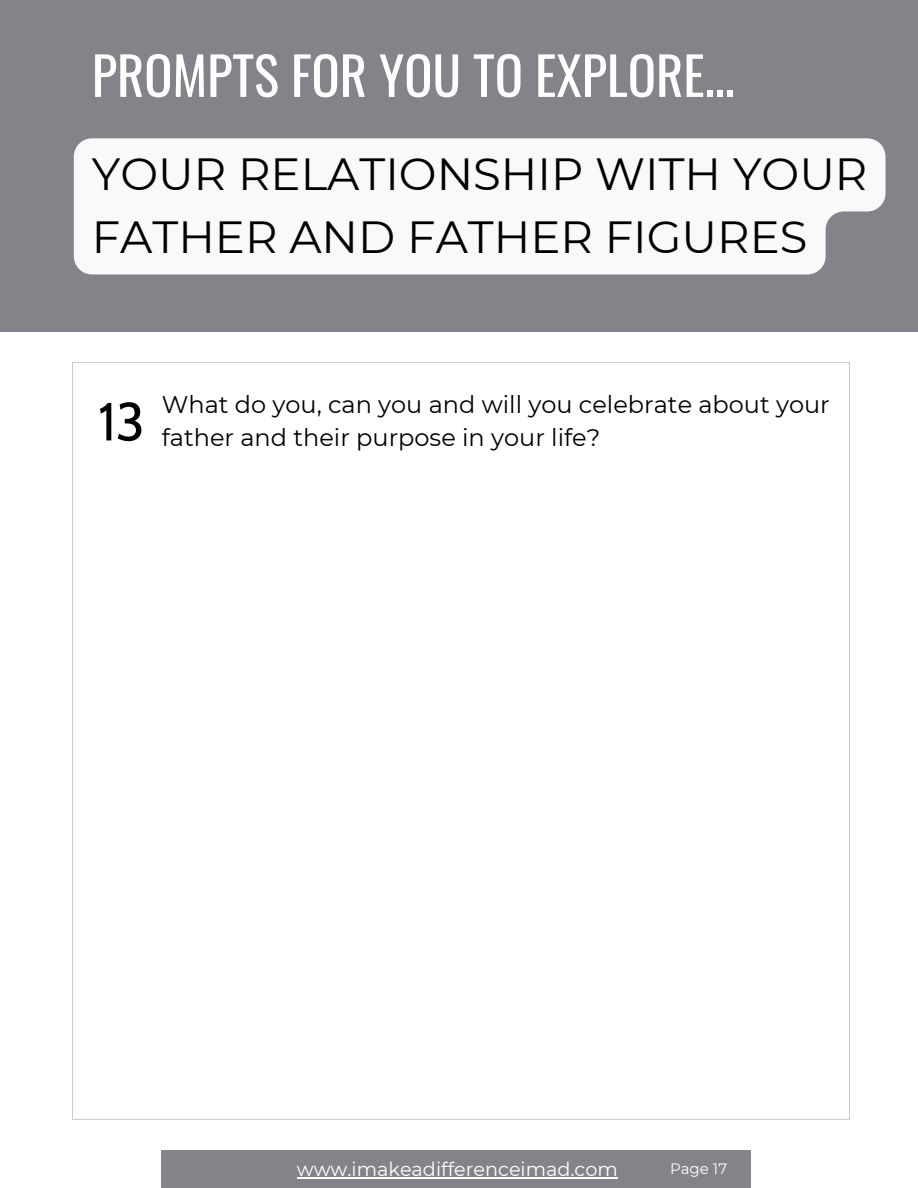
<style>
.page{position:relative;width:918px;height:1188px;background:#fff}
.page>*{position:absolute;margin:0;border:0;box-sizing:border-box;transform-origin:0 0}
.t1{font:53.55px "Cabin";color:#000}
.t2{font:52.5px "Oswald";color:#fff}
.t3{font:45px/63px "Montserrat";color:#000}
.t4{font:24px/32.5px "Montserrat";color:#000}
.t5{font:19.2px "Montserrat";color:#fff}
.t6{font:15px "Montserrat";color:#fff}
</style>
<div class="page">
<div style="left:0;top:0;width:918px;height:332px;background:#83848a"></div>
<div style="left:161px;top:1150px;width:589px;height:38px;background:#83848a"></div>
<hr style="left:297px;top:1177px;width:321px;height:1px;background:#fff">
<div style="left:74px;top:138px;width:812px;height:136px;background:#f9f9f9"></div>
<p class="t2" style="left:92px;top:34px;width:644px">PROMPTS FOR YOU TO EXPLORE...</p>
<h3 class="t3" style="left:92px;top:142px;width:777px">YOUR RELATIONSHIP WITH YOUR<br>FATHER AND FATHER FIGURES</h3>
<h4 class="t1" style="left:98px;top:389px;width:48px">13</h4>
<p class="t4" style="left:162px;top:388px;width:670px">What do you, can you and will you celebrate about your father and their purpose in your life?</p>
<h1 class="t5" style="left:297px;top:1157px;width:323px">www.imakeadifferenceimad.com</h1>
<h2 class="t6" style="left:670px;top:1160px;width:59px">Page 17</h2>
</div>
